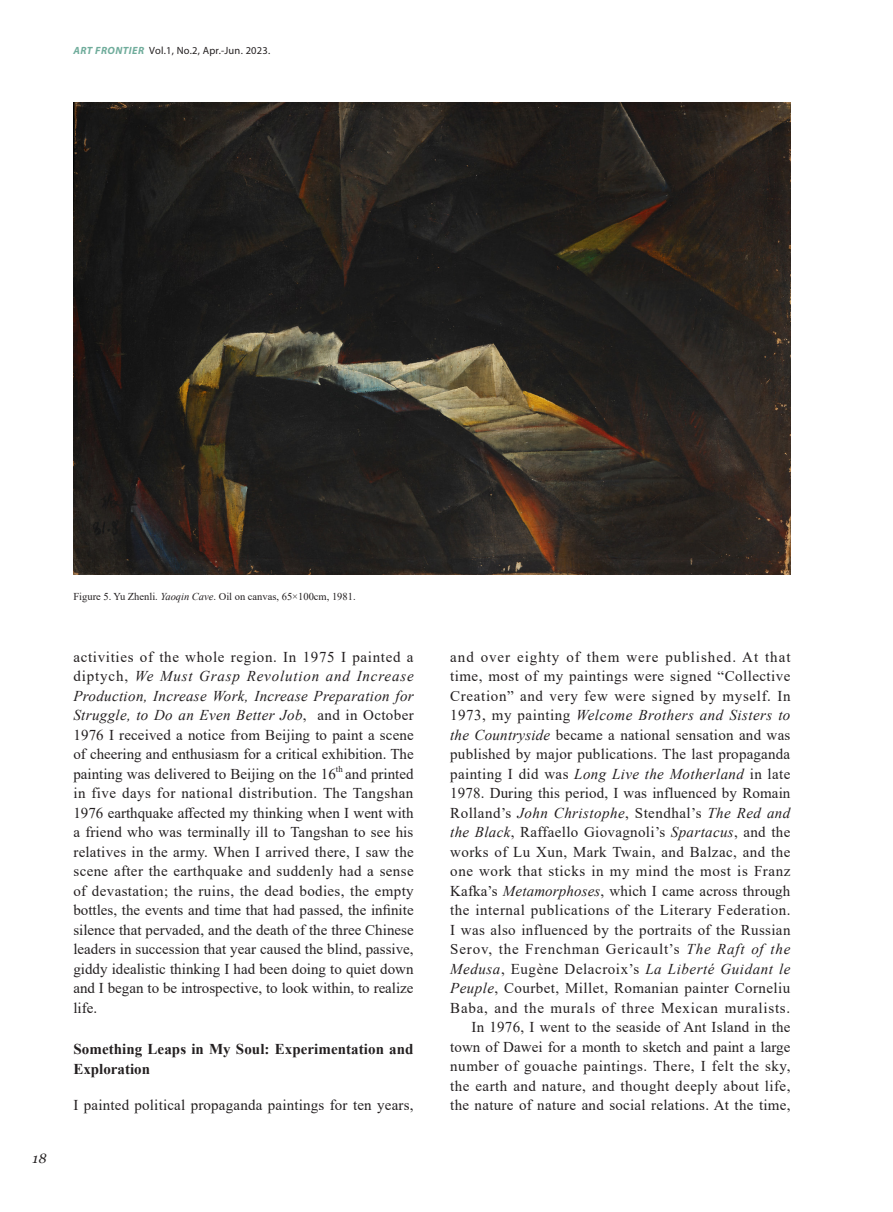
<style>
.page{position:relative;width:893px;height:1212px;background:#fff}
.page>*{position:absolute;margin:0;border:0;box-sizing:border-box;transform-origin:0 0}
.t1{font:15px/19.5px "Times New Roman";letter-spacing:.015em;color:#231f20;text-align:justify}
.t2{font:700 15px/19.5px "Times New Roman";letter-spacing:.005em;color:#231f20}
.t3{font:italic 13.5px "Georgia";color:#231f20}
.t4{font:10.5px "Times New Roman";color:#231f20}
.t5{font:10.5px "Myriad Pro";letter-spacing:.025em;color:#231f20}
.t6{font:8.7px "Times New Roman";color:#231f20}
.s1{font-weight:700;font-style:italic;color:#6fac9b}
.s2{font-style:italic}
</style>
<div class="page">
<img style="left:73px;top:103px;width:717px;height:471px">
<p class="t5" style="left:74px;top:44px;width:198px"><span class="s1">ART FRONTIER</span> Vol.1, No.2, Apr.-Jun. 2023.</p>
<p class="t3" style="left:33px;top:1149px;width:15px">18</p>
<p class="t4" style="left:73px;top:589px;width:284px">Figure 5. Yu Zhenli. <span class="s2">Yaoqin Cave</span>. Oil on canvas, 65×100cm, 1981.</p>
<p class="t1" style="left:73px;top:646px;width:342px">activities of the whole region. In 1975 I painted a diptych, <span class="s2">We Must Grasp Revolution and Increase Production, Increase Work, Increase Preparation for Struggle, to Do an Even Better Job</span>, and in October 1976 I received a notice from Beijing to paint a scene of cheering and enthusiasm for a critical exhibition. The painting was delivered to Beijing on the 16</p>
<p class="t6" style="left:336px;top:762px;width:8px">th</p>
<p class="t1" style="left:73px;top:763px;width:342px;text-indent:272px">and printed in five days for national distribution. The Tangshan 1976 earthquake affected my thinking when I went with a friend who was terminally ill to Tangshan to see his relatives in the army. When I arrived there, I saw the scene after the earthquake and suddenly had a sense of devastation; the ruins, the dead bodies, the empty bottles, the events and time that had passed, the infinite silence that pervaded, and the death of the three Chinese leaders in succession that year caused the blind, passive, giddy idealistic thinking I had been doing to quiet down and I began to be introspective, to look within, to realize life.</p>
<p class="t2" style="left:73px;top:1039px;width:342px">Something Leaps in My Soul: Experimentation and<br>Exploration</p>
<p class="t1" style="left:450px;top:646px;width:342px">and over eighty of them were published. At that time, most of my paintings were signed “Collective Creation” and very few were signed by myself. In 1973, my painting <span class="s2">Welcome Brothers and Sisters to the Countryside</span> became a national sensation and was published by major publications. The last propaganda painting I did was <span class="s2">Long Live the Motherland</span> in late 1978. During this period, I was influenced by Romain Rolland’s <span class="s2">John Christophe</span>, Stendhal’s <span class="s2">The Red and the Black</span>, Raffaello Giovagnoli’s <span class="s2">Spartacus</span>, and the works of Lu Xun, Mark Twain, and Balzac, and the one work that sticks in my mind the most is Franz Kafka’s <span class="s2">Metamorphoses</span>, which I came across through the internal publications of the Literary Federation.<br>I was also influenced by the portraits of the Russian Serov, the Frenchman Gericault’s <span class="s2">The Raft of the Medusa</span>, Eugène Delacroix’s <span class="s2">La Liberté Guidant le Peuple</span>, Courbet, Millet, Romanian painter Corneliu Baba, and the murals of three Mexican muralists.</p>
<p class="t1" style="left:450px;top:1017px;width:342px;text-indent:21px">In 1976, I went to the seaside of Ant Island in the town of Dawei for a month to sketch and paint a large number of gouache paintings. There, I felt the sky, the earth and nature, and thought deeply about life,</p>
<p class="t1" style="left:73px;top:1095px;width:342px">I painted political propaganda paintings for ten years,</p>
<p class="t1" style="left:450px;top:1095px;width:342px">the nature of nature and social relations. At the time,</p>
</div>
